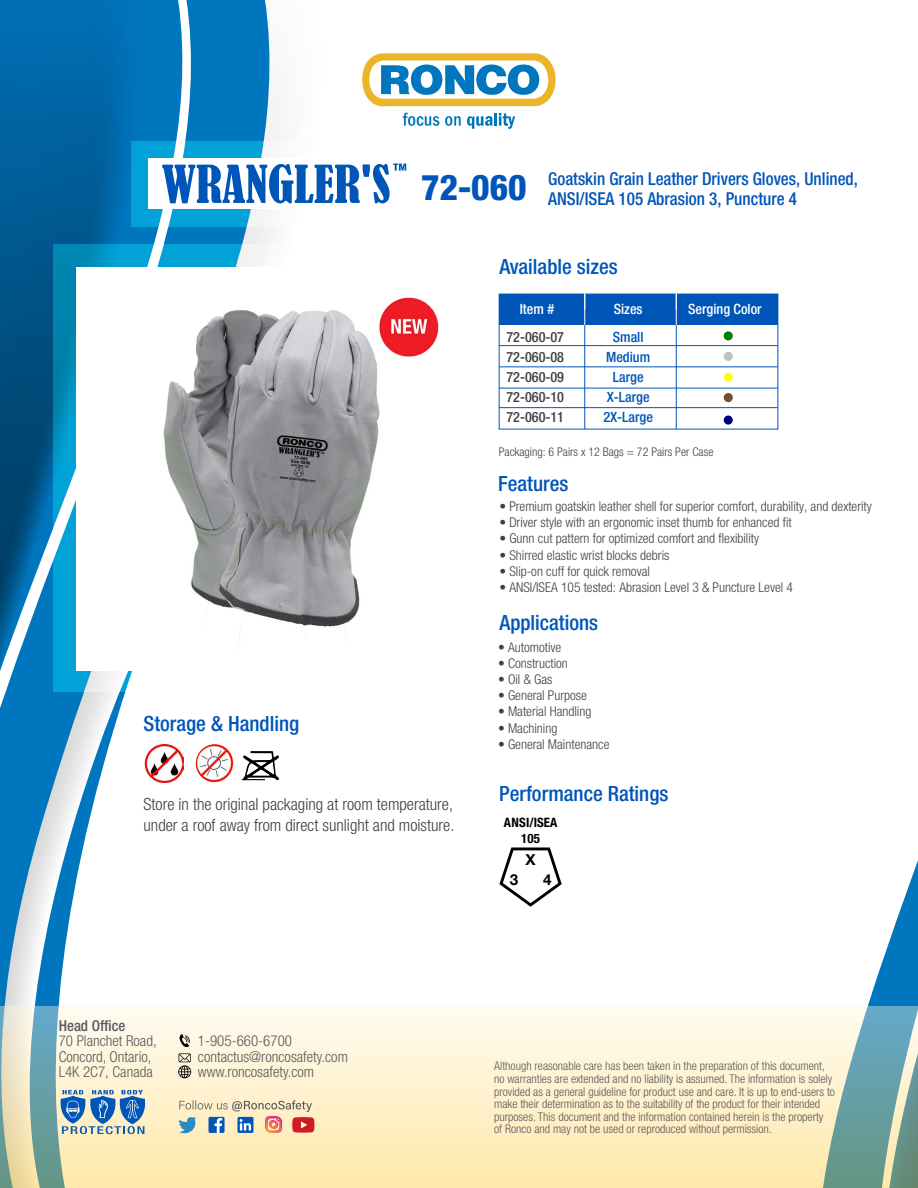
<style>
.page{position:relative;width:918px;height:1188px;background:#fff}
.page>*{position:absolute;margin:0;border:0;box-sizing:border-box;transform-origin:0 0}
.t1{font:500 condensed 21px "Helvetica Neue LT Pro";color:#0055b8}
.t2{font:500 condensed 17.85px/20.5px "Helvetica Neue LT Pro";color:#0055b8;scale:.96 1}
.t3{font:300 condensed 16.8px/20.1px "Helvetica Neue LT Pro";color:#414042}
.t4{font:700 15.15px "Helvetica Neue LT Std";color:#000}
.t5{font:300 condensed 15px/15.6px "Helvetica Neue LT Pro";color:#58595b}
.t6{font:500 condensed 15px "Helvetica Neue LT Pro";color:#58595b}
.t7{font:500 condensed 14.25px/20.1px "Helvetica Neue LT Pro";color:#414042;text-align:justify}
.t8{font:500 condensed 14.25px/20.1px "Helvetica Neue LT Pro";color:#0055b8;text-align:center}
.t9{font:500 condensed 14.25px "Helvetica Neue LT Pro";color:#fff}
.t10{font:300 condensed 13.5px "Helvetica Neue LT Pro";color:#414042}
.t11{font:700 condensed 12.9px/15.6px "Helvetica Neue LT Std";color:#000;text-align:center}
.t12{font:300 condensed 12px/12.6px "Helvetica Neue LT Pro";color:#58595b}
.t13{font:300 condensed 12px "Helvetica Neue LT Pro";color:#414042}
.s1{font-weight:800;font-size:35.55px}
</style>
<div class="page">
<div style="left:499px;top:294px;width:279px;height:31px;background:#0055b8"></div>
<div style="left:499px;top:294px;width:279px;height:135px;border:1px solid #0055b8"></div>
<div style="left:724px;top:331px;width:9px;height:9px;background:#008000;border-radius:50%"></div>
<div style="left:724px;top:352px;width:9px;height:9px;background:#c0c0c0;border-radius:50%"></div>
<div style="left:724px;top:373px;width:9px;height:9px;background:#ff0;border-radius:50%"></div>
<div style="left:724px;top:393px;width:9px;height:9px;background:#754c29;border-radius:50%"></div>
<div style="left:724px;top:416px;width:9px;height:9px;background:#000080;border-radius:50%"></div>
<hr style="left:499px;top:345px;width:279px;height:1px;background:#0055b8">
<hr style="left:499px;top:366px;width:279px;height:1px;background:#0055b8">
<hr style="left:499px;top:388px;width:279px;height:1px;background:#0055b8">
<hr style="left:499px;top:407px;width:279px;height:1px;background:#0055b8">
<hr style="left:584px;top:294px;width:1px;height:135px;background:#0055b8">
<hr style="left:676px;top:294px;width:1px;height:135px;background:#0055b8">
<hr style="left:584px;top:294px;width:1px;height:31px;background:#fff">
<hr style="left:676px;top:294px;width:1px;height:31px;background:#fff">
<svg style="left:240px;top:0;width:79px;height:1007px"></svg>
<svg style="left:0;top:0;width:240px;height:1007px"></svg>
<svg style="left:838px;top:860px;width:80px;height:147px"></svg>
<svg style="left:0;top:1007px;width:918px;height:181px;background:#ede7c8"></svg>
<svg style="left:362px;top:53px;width:194px;height:76px"></svg>
<svg style="left:179px;top:1034px;width:11px;height:13px"></svg>
<svg style="left:178px;top:1053px;width:13px;height:25px"></svg>
<svg style="left:60px;top:1090px;width:85px;height:44px;background:#83a5c1"></svg>
<svg style="left:164px;top:1020px;width:1px;height:114px"></svg>
<div style="left:131px;top:141px;width:600px;height:85px;background:#fff"></div>
<svg style="left:53px;top:244px;width:266px;height:448px"></svg>
<svg style="left:76px;top:267px;width:243px;height:403px"></svg>
<div style="left:821px;top:883px;width:42px;height:43px;background:#fff"></div>
<svg style="left:179px;top:1100px;width:135px;height:33px;background:#cebeaf"></svg>
<svg style="left:162px;top:164px;width:244px;height:39px"></svg>
<svg style="left:499px;top:847px;width:63px;height:60px"></svg>
<img style="left:94px;top:282px;width:345px;height:367px">
<h2 class="t2" style="left:548px;top:168px;width:324px;text-indent:-127px"><span class="s1">72-060</span> Goatskin Grain Leather Drivers Gloves, Unlined,<br>ANSI/ISEA 105 Abrasion 3, Puncture 4</h2>
<h1 class="t1" style="left:499px;top:254px;width:120px">Available sizes</h1>
<p class="t9" style="left:520px;top:301px;width:36px">Item #</p>
<p class="t9" style="left:614px;top:301px;width:30px">Sizes</p>
<p class="t9" style="left:688px;top:301px;width:75px">Serging Color</p>
<p class="t7" style="left:506px;top:326px;width:59px">72-060-07<br>72-060-08<br>72-060-09<br>72-060-10<br>72-060-11</p>
<p class="t8" style="left:603px;top:326px;width:51px">Small<br>Medium<br>Large<br>X-Large<br>2X-Large</p>
<p class="t13" style="left:499px;top:445px;width:216px">Packaging: 6 Pairs x 12 Bags = 72 Pairs Per Case</p>
<h1 class="t1" style="left:143px;top:711px;width:157px">Storage &amp; Handling</h1>
<h3 class="t3" style="left:143px;top:794px;width:312px">Store in the original packaging at room temperature, under a roof away from direct sunlight and moisture.</h3>
<h1 class="t1" style="left:498px;top:471px;width:72px">Features</h1>
<p class="t10" style="left:499px;top:498px;width:374px">• Premium goatskin leather shell for superior comfort, durability, and dexterity</p>
<p class="t10" style="left:499px;top:515px;width:294px">• Driver style with an ergonomic inset thumb for enhanced fit</p>
<p class="t10" style="left:499px;top:531px;width:261px">• Gunn cut pattern for optimized comfort and flexibility</p>
<p class="t10" style="left:499px;top:547px;width:172px">• Shirred elastic wrist blocks debris</p>
<p class="t10" style="left:499px;top:563px;width:152px">• Slip-on cuff for quick removal</p>
<p class="t10" style="left:499px;top:579px;width:295px">• ANSI/ISEA 105 tested: Abrasion Level 3 &amp; Puncture Level 4</p>
<h1 class="t1" style="left:500px;top:610px;width:100px">Applications</h1>
<p class="t10" style="left:498px;top:639px;width:65px">• Automotive</p>
<p class="t10" style="left:498px;top:655px;width:71px">• Construction</p>
<p class="t10" style="left:498px;top:672px;width:56px">• Oil &amp; Gas</p>
<p class="t10" style="left:498px;top:688px;width:90px">• General Purpose</p>
<p class="t10" style="left:498px;top:704px;width:95px">• Material Handling</p>
<p class="t10" style="left:498px;top:720px;width:61px">• Machining</p>
<p class="t10" style="left:498px;top:736px;width:113px">• General Maintenance</p>
<h1 class="t1" style="left:499px;top:781px;width:171px">Performance Ratings</h1>
<p class="t11" style="left:504px;top:815px;width:55px">ANSI/ISEA<br>105</p>
<p class="t4" style="left:526px;top:850px;width:12px">X</p>
<p class="t4" style="left:510px;top:870px;width:10px">3</p>
<p class="t4" style="left:543px;top:870px;width:10px">4</p>
<p class="t6" style="left:59px;top:1016px;width:68px">Head Office</p>
<p class="t5" style="left:59px;top:1033px;width:99px">70 Planchet Road,<br>Concord, Ontario,<br>L4K 2C7, Canada</p>
<p class="t5" style="left:198px;top:1033px;width:152px">1-905-660-6700 contactus@roncosafety.com www.roncosafety.com</p>
<p class="t12" style="left:494px;top:1060px;width:342px">Although reasonable care has been taken in the preparation of this document, no warranties are extended and no liability is assumed. The information is solely provided as a general guideline for product use and care. It is up to end-users to make their determination as to the suitability of the product for their intended purposes. This document and the information contained herein is the property<br>of Ronco and may not be used or reproduced without permission.</p>
</div>
